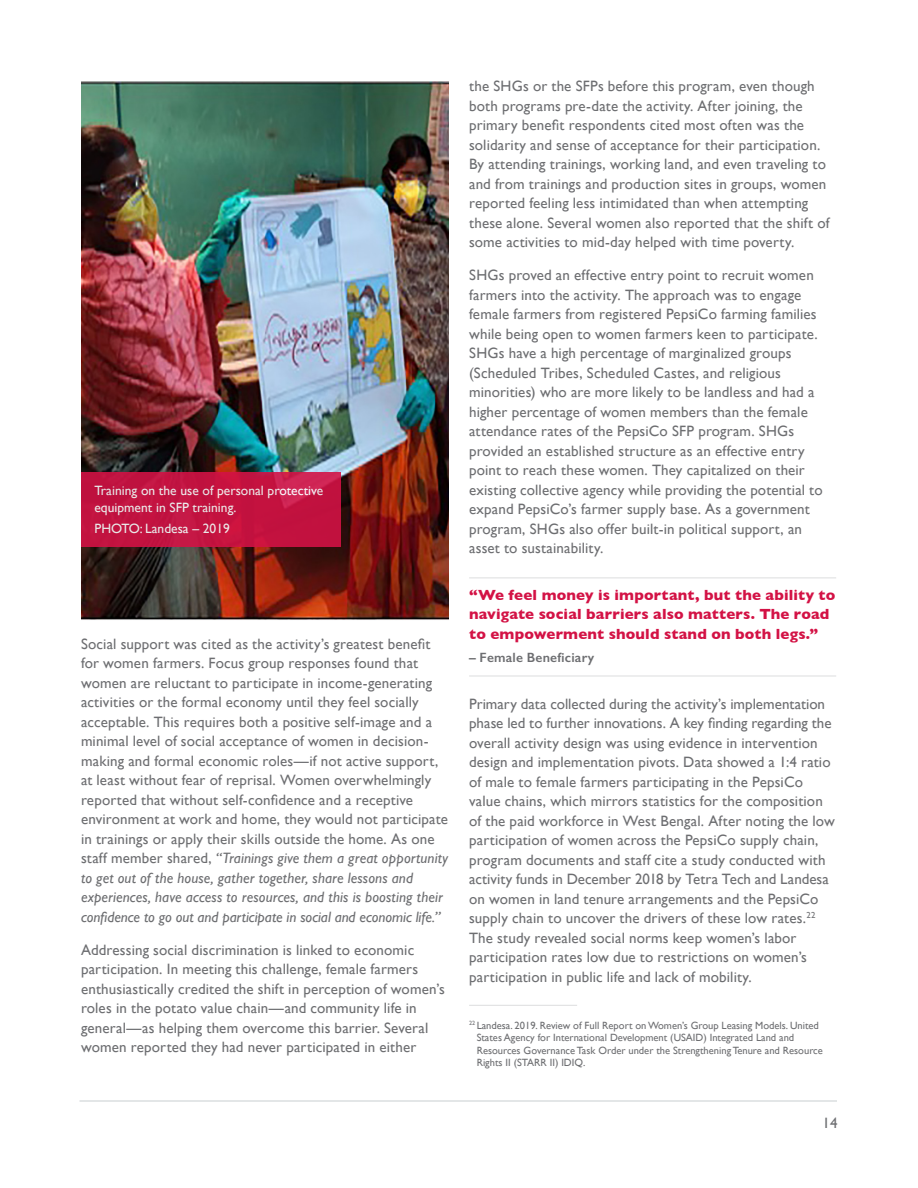
<style>
.page{position:relative;width:918px;height:1188px;background:#fff}
.page>*{position:absolute;margin:0;border:0;box-sizing:border-box;transform-origin:0 0}
.t1{font:15px/19.5px "Gill Sans";letter-spacing:.01em;color:#6d6e71}
.t2{font:700 15px/19.5px "Gill Sans";letter-spacing:.01em;color:#d31245}
.t3{font:13.5px/16.2px "Gill Sans";color:#fff}
.t4{font:600 13.5px "Gill Sans";letter-spacing:.015em;color:#6d6e71}
.t5{font:10.5px/12.6px "Gill Sans";color:#6d6e71}
.s1{font-style:italic}
</style>
<div class="page">
<hr style="left:80px;top:1100px;width:757px;height:2px;background:#dbdfe0">
<hr style="left:469px;top:1005px;width:108px;height:1px;background:#dcddde">
<hr style="left:469px;top:676px;width:367px;height:1px;background:#dcddde">
<hr style="left:469px;top:578px;width:367px;height:1px;background:#dcddde">
<img style="left:81px;top:81px;width:368px;height:539px">
<svg style="left:81px;top:473px;width:259px;height:74px;background:#c31341"></svg>
<p class="t3" style="left:94px;top:483px;width:230px">Training on the use of personal protective equipment in SFP training.</p>
<p class="t3" style="left:94px;top:520px;width:137px">PHOTO: Landesa – 2019</p>
<p class="t1" style="left:81px;top:634px;width:369px">Social support was cited as the activity’s greatest benefit for women farmers. Focus group responses found that women are reluctant to participate in income-generating activities or the formal economy until they feel socially acceptable. This requires both a positive self-image and a minimal level of social acceptance of women in decision&shy;making and formal economic roles—if not active support, at least without fear of reprisal. Women overwhelmingly reported that without self-confidence and a receptive environment at work and home, they would not participate in trainings or apply their skills outside the home. As one staff member shared, <span class="s1">“Trainings give them a great opportunity to get out of the house, gather together, share lessons and experiences, have access to resources, and this is boosting their confidence to go out and participate in social and economic life.”</span></p>
<p class="t1" style="left:81px;top:940px;width:365px">Addressing social discrimination is linked to economic participation. In meeting this challenge, female farmers enthusiastically credited the shift in perception of women’s roles in the potato value chain—and community life in general—as helping them overcome this barrier. Several women reported they had never participated in either</p>
<p class="t1" style="left:469px;top:76px;width:362px">the SHGs or the SFPs before this program, even though both programs pre-date the activity. After joining, the primary benefit respondents cited most often was the solidarity and sense of acceptance for their participation.<br>By attending trainings, working land, and even traveling to and from trainings and production sites in groups, women reported feeling less intimidated than when attempting these alone. Several women also reported that the shift of some activities to mid-day helped with time poverty.</p>
<p class="t1" style="left:469px;top:265px;width:355px">SHGs proved an effective entry point to recruit women farmers into the activity. The approach was to engage female farmers from registered PepsiCo farming families while being open to women farmers keen to participate.<br>SHGs have a high percentage of marginalized groups (Scheduled Tribes, Scheduled Castes, and religious minorities) who are more likely to be landless and had a higher percentage of women members than the female attendance rates of the PepsiCo SFP program. SHGs provided an established structure as an effective entry point to reach these women. They capitalized on their existing collective agency while providing the potential to expand PepsiCo’s farmer supply base. As a government program, SHGs also offer built-in political support, an asset to sustainability.</p>
<p class="t2" style="left:469px;top:585px;width:368px">“We feel money is important, but the ability to navigate social barriers also matters. The road to empowerment should stand on both legs.”</p>
<p class="t4" style="left:469px;top:649px;width:127px">– Female Beneficiary</p>
<p class="t1" style="left:469px;top:694px;width:367px">Primary data collected during the activity’s implementation phase led to further innovations. A key finding regarding the overall activity design was using evidence in intervention design and implementation pivots. Data showed a 1:4 ratio of male to female farmers participating in the PepsiCo value chains, which mirrors statistics for the composition of the paid workforce in West Bengal. After noting the low participation of women across the PepsiCo supply chain, program documents and staff cite a study conducted with activity funds in December 2018 by Tetra Tech and Landesa on women in land tenure arrangements and the PepsiCo supply chain to uncover the drivers of these low rates.<sup>22<br></sup>The study revealed social norms keep women’s labor participation rates low due to restrictions on women’s participation in public life and lack of mobility.</p>
<p class="t5" style="left:477px;top:1019px;width:348px;text-indent:-8px"><sup>22</sup> Landesa. 2019. Review of Full Report on Women’s Group Leasing Models. United States Agency for International Development (USAID) Integrated Land and Resources Governance Task Order under the Strengthening Tenure and Resource Rights II (STARR II) IDIQ.</p>
<p class="t1" style="left:822px;top:1113px;width:17px">14</p>
</div>
